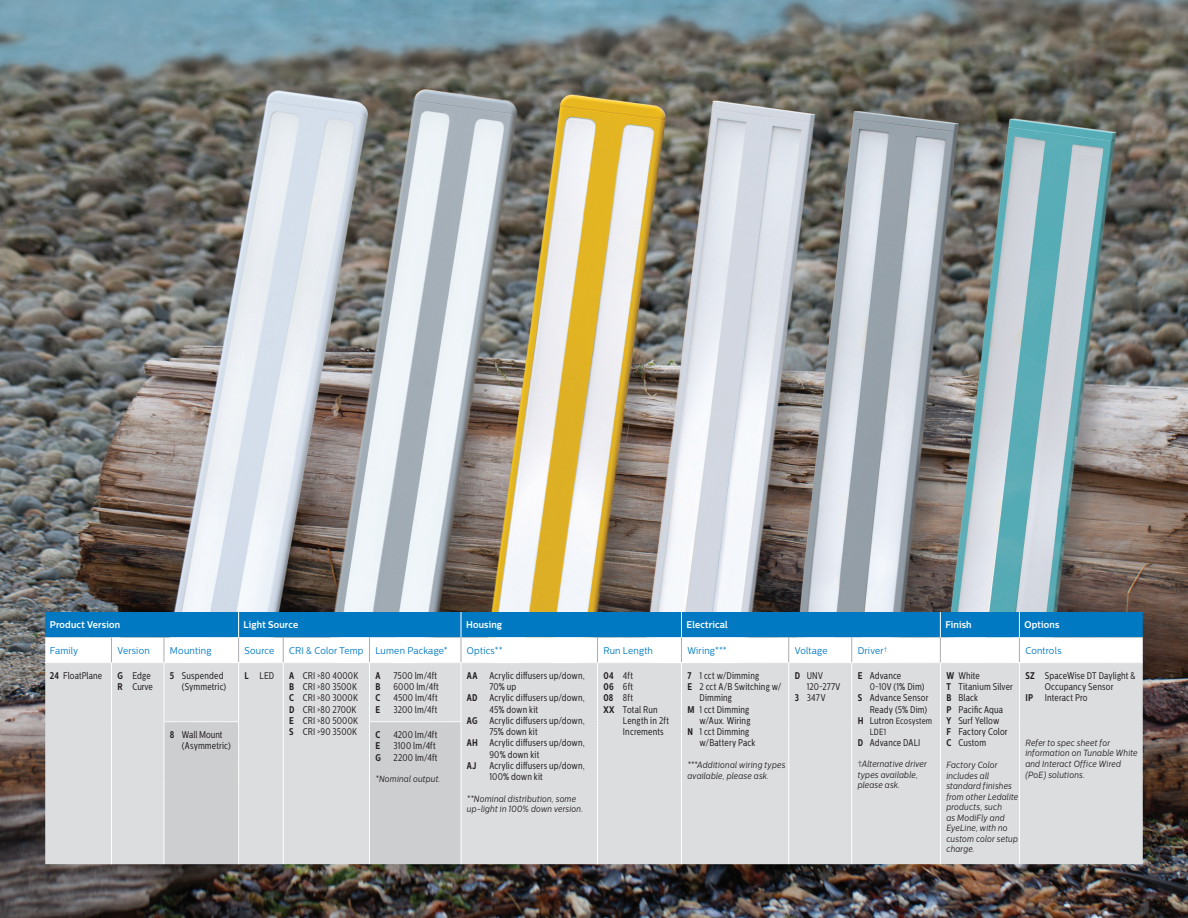
<style>
.page{position:relative;width:1188px;height:918px;background:#fff}
.page>*{position:absolute;margin:0;border:0;box-sizing:border-box;transform-origin:0 0}
.t1{font:9.75px/11.2px "Centrale Sans Cnd";letter-spacing:.02em;color:#231f20;scale:.9 1}
.t2{font:9.75px "Centrale Sans";letter-spacing:.02em;color:#0079c2;scale:.9 1}
.t3{font:700 9.75px "Centrale Sans";letter-spacing:.02em;color:#fff;scale:.9 1}
.t4{font:700 9.75px "Centrale Sans Cnd";color:#231f20;scale:.9 1}
.t5{font:italic 9px/10.5px "Centrale Sans";letter-spacing:.025em;color:#231f20;scale:.85 1}
.t6{font:italic 9px/10.5px "Centrale Sans";letter-spacing:.025em;color:#231f20;scale:.9 1}
.t7{font:9px/11.2px "Centrale Sans Cnd";letter-spacing:.02em;color:#231f20;scale:.9 1}
.s1{font-weight:700}
.s2{font-weight:700;font-size:9.75px}
.s3{font-size:9.75px}
.s4{font-style:normal}
</style>
<div class="page">
<img style="left:0;top:0;width:1188px;height:918px">
<div style="left:45px;top:663px;width:1098px;height:201px;background:#dcdddf"></div>
<div style="left:165px;top:663px;width:432px;height:201px;background:#dcdddf"></div>
<svg style="left:165px;top:722px;width:296px;height:142px;background:#d3d4d6"></svg>
<svg style="left:45px;top:612px;width:1098px;height:50px"></svg>
<hr style="left:111px;top:663px;width:1px;height:59px;background:#fff">
<hr style="left:111px;top:722px;width:1px;height:142px;background:#fff">
<hr style="left:164px;top:663px;width:1px;height:58px;background:#fff">
<hr style="left:238px;top:663px;width:1px;height:58px;background:#fff">
<hr style="left:283px;top:663px;width:1px;height:59px;background:#fff">
<hr style="left:283px;top:722px;width:1px;height:142px;background:#fff">
<hr style="left:369px;top:663px;width:1px;height:58px;background:#fff">
<hr style="left:461px;top:663px;width:1px;height:58px;background:#fff">
<hr style="left:597px;top:663px;width:1px;height:59px;background:#fff">
<hr style="left:681px;top:663px;width:1px;height:59px;background:#fff">
<hr style="left:788px;top:663px;width:1px;height:59px;background:#fff">
<hr style="left:851px;top:663px;width:1px;height:59px;background:#fff">
<hr style="left:940px;top:663px;width:1px;height:59px;background:#fff">
<hr style="left:1019px;top:663px;width:1px;height:59px;background:#fff">
<hr style="left:597px;top:722px;width:1px;height:142px;background:#fff">
<hr style="left:681px;top:722px;width:1px;height:142px;background:#fff">
<hr style="left:788px;top:722px;width:1px;height:142px;background:#fff">
<hr style="left:851px;top:722px;width:1px;height:142px;background:#fff">
<hr style="left:940px;top:722px;width:1px;height:142px;background:#fff">
<hr style="left:1019px;top:722px;width:1px;height:142px;background:#fff">
<hr style="left:164px;top:721px;width:75px;height:1px;background:#fff">
<hr style="left:164px;top:722px;width:1px;height:142px;background:#fff">
<hr style="left:238px;top:722px;width:1px;height:142px;background:#fff">
<hr style="left:369px;top:721px;width:92px;height:1px;background:#fff">
<hr style="left:369px;top:722px;width:1px;height:142px;background:#fff">
<hr style="left:461px;top:722px;width:1px;height:142px;background:#fff">
<hr style="left:45px;top:662px;width:66px;height:1px;background:#fff">
<hr style="left:111px;top:662px;width:53px;height:1px;background:#fff">
<hr style="left:164px;top:662px;width:75px;height:1px;background:#fff">
<hr style="left:239px;top:662px;width:44px;height:1px;background:#fff">
<hr style="left:283px;top:662px;width:86px;height:1px;background:#fff">
<hr style="left:369px;top:662px;width:92px;height:1px;background:#fff">
<hr style="left:461px;top:662px;width:136px;height:1px;background:#fff">
<hr style="left:597px;top:662px;width:84px;height:1px;background:#fff">
<hr style="left:681px;top:662px;width:108px;height:1px;background:#fff">
<hr style="left:789px;top:662px;width:63px;height:1px;background:#fff">
<hr style="left:852px;top:662px;width:88px;height:1px;background:#fff">
<hr style="left:940px;top:662px;width:79px;height:1px;background:#fff">
<hr style="left:1019px;top:662px;width:124px;height:1px;background:#fff">
<p class="t3" style="left:50px;top:619px;width:80px">Product Version</p>
<p class="t3" style="left:244px;top:619px;width:62px">Light Source</p>
<p class="t3" style="left:466px;top:619px;width:42px">Housing</p>
<p class="t3" style="left:687px;top:619px;width:47px">Electrical</p>
<p class="t3" style="left:945px;top:619px;width:31px">Finish</p>
<p class="t3" style="left:1024px;top:619px;width:40px">Options</p>
<p class="t2" style="left:50px;top:645px;width:33px">Family</p>
<p class="t2" style="left:117px;top:645px;width:37px">Version</p>
<p class="t2" style="left:170px;top:645px;width:48px">Mounting</p>
<p class="t2" style="left:245px;top:645px;width:35px">Source</p>
<p class="t2" style="left:289px;top:645px;width:84px">CRI &amp; Color Temp</p>
<p class="t2" style="left:375px;top:645px;width:82px">Lumen Package*</p>
<p class="t2" style="left:467px;top:645px;width:41px">Optics**</p>
<p class="t2" style="left:603px;top:645px;width:57px">Run Length</p>
<p class="t2" style="left:687px;top:645px;width:45px">Wiring***</p>
<p class="t2" style="left:795px;top:645px;width:38px">Voltage</p>
<p class="t2" style="left:858px;top:645px;width:35px">Driver<sup>†</sup></p>
<p class="t2" style="left:1025px;top:645px;width:42px">Controls</p>
<p class="t1" style="left:50px;top:670px;width:60px"><span class="s1">24</span> FloatPlane</p>
<p class="t1" style="left:117px;top:670px;width:39px"><span class="s1">G</span> Edge</p>
<p class="t1" style="left:117px;top:681px;width:41px"><span class="s1">R</span> Curve</p>
<p class="t1" style="left:170px;top:670px;width:64px;text-align:right"><span class="s1">5</span> Suspended (Symmetric)</p>
<p class="t1" style="left:245px;top:670px;width:34px"><span class="s1">L</span> LED</p>
<p class="t1" style="left:289px;top:670px;width:78px"><span class="s1">A</span> CRI &gt;80 4000K</p>
<p class="t1" style="left:489px;top:670px;width:107px;text-indent:-22px"><span class="s1">AA</span> Acrylic diffusers up/down,<br>70% up</p>
<p class="t1" style="left:489px;top:693px;width:107px;text-indent:-22px"><span class="s1">AD</span> Acrylic diffusers up/down,<br>45% down kit</p>
<p class="t1" style="left:489px;top:715px;width:107px;text-indent:-22px"><span class="s1">AG</span> Acrylic diffusers up/down,<br>75% down kit</p>
<p class="t1" style="left:489px;top:738px;width:107px;text-indent:-22px"><span class="s1">AH</span> Acrylic diffusers up/down,<br>90% down kit</p>
<p class="t4" style="left:467px;top:760px;width:12px">AJ</p>
<p class="t1" style="left:489px;top:760px;width:107px">Acrylic diffusers up/down,<br>100% down kit</p>
<p class="t6" style="left:467px;top:793px;width:131px">**Nominal distribution, some up-light in 100% down version.</p>
<p class="t4" style="left:375px;top:670px;width:7px">A</p>
<p class="t1" style="left:393px;top:670px;width:50px">7500 lm/4ft</p>
<p class="t4" style="left:375px;top:681px;width:7px">B</p>
<p class="t1" style="left:393px;top:681px;width:52px">6000 lm/4ft</p>
<p class="t4" style="left:375px;top:692px;width:7px">C</p>
<p class="t1" style="left:393px;top:693px;width:51px">4500 lm/4ft</p>
<p class="t4" style="left:375px;top:703px;width:7px">E</p>
<p class="t1" style="left:393px;top:704px;width:50px">3200 lm/4ft</p>
<p class="t1" style="left:603px;top:670px;width:35px"><span class="s1">04</span> 4ft</p>
<p class="t1" style="left:603px;top:681px;width:35px"><span class="s1">06</span> 6ft</p>
<p class="t1" style="left:603px;top:693px;width:34px"><span class="s1">08</span> 8ft</p>
<p class="t1" style="left:623px;top:704px;width:53px;text-indent:-19px"><span class="s1">XX</span> Total Run<br>Length in 2ft<br>Increments</p>
<p class="t1" style="left:687px;top:670px;width:81px"><span class="s1">7</span> 1 cct w/Dimming</p>
<p class="t1" style="left:699px;top:681px;width:93px;text-indent:-12px"><span class="s1">E</span> 2 cct A/B Switching w/<br>Dimming</p>
<p class="t1" style="left:687px;top:704px;width:71px;text-align:right"><span class="s1">M</span> 1 cct Dimming w/Aux. Wiring</p>
<p class="t1" style="left:699px;top:726px;width:64px;text-indent:-12px"><span class="s1">N</span> 1 cct Dimming w/Battery Pack</p>
<p class="t6" style="left:687px;top:760px;width:110px">***Additional wiring types available, please ask.</p>
<p class="t1" style="left:870px;top:670px;width:62px;text-indent:-12px"><span class="s1">E</span> Advance<br>0-10V (1% Dim)</p>
<p class="t1" style="left:858px;top:693px;width:80px;text-align:right"><span class="s1">S</span> Advance Sensor<br>Ready (5% Dim)</p>
<p class="t7" style="left:870px;top:715px;width:71px;text-indent:-12px"><span class="s2">H</span> <span class="s3">Lutron</span> Ecosystem<br>LDE1</p>
<p class="t1" style="left:858px;top:738px;width:71px"><span class="s1">D</span> Advance DALI</p>
<p class="t5" style="left:858px;top:759px;width:83px"><span class="s4">†</span>Alternative driver types available, please ask.</p>
<p class="t1" style="left:946px;top:670px;width:39px"><span class="s1">W</span> White</p>
<p class="t1" style="left:946px;top:681px;width:75px"><span class="s1">T</span> Titanium Silver</p>
<p class="t1" style="left:946px;top:693px;width:37px"><span class="s1">B</span> Black</p>
<p class="t1" style="left:946px;top:704px;width:65px"><span class="s1">P</span> Pacific Aqua</p>
<p class="t1" style="left:946px;top:715px;width:60px"><span class="s1">Y</span> Surf Yellow</p>
<p class="t1" style="left:946px;top:726px;width:70px"><span class="s1">F</span> Factory Color</p>
<p class="t1" style="left:946px;top:738px;width:46px"><span class="s1">C</span> Custom</p>
<p class="t5" style="left:946px;top:760px;width:86px">Factory Color includes all standard finishes from other Ledalite products, such<br>as ModiFly and<br>EyeLine, with no custom color setup charge.</p>
<p class="t1" style="left:1025px;top:670px;width:124px;text-align:center"><span class="s1">SZ</span> SpaceWise DT Daylight &amp;<br>Occupancy Sensor</p>
<p class="t1" style="left:1025px;top:693px;width:70px"><span class="s1">IP</span> Interact Pro</p>
<p class="t5" style="left:1025px;top:737px;width:134px">Refer to spec sheet for information on Tunable White and Interact Office Wired (PoE) solutions.</p>
<p class="t1" style="left:807px;top:670px;width:39px;text-indent:-12px"><span class="s1">D</span> UNV<br>120-277V</p>
<p class="t1" style="left:795px;top:693px;width:36px"><span class="s1">3</span> 347V</p>
<p class="t1" style="left:289px;top:681px;width:77px"><span class="s1">B</span> CRI &gt;80 3500K</p>
<p class="t1" style="left:289px;top:693px;width:78px"><span class="s1">C</span> CRI &gt;80 3000K</p>
<p class="t1" style="left:289px;top:704px;width:76px"><span class="s1">D</span> CRI &gt;80 2700K</p>
<p class="t1" style="left:289px;top:715px;width:78px"><span class="s1">E</span> CRI &gt;80 5000K</p>
<p class="t1" style="left:289px;top:726px;width:77px"><span class="s1">S</span> CRI &gt;90 3500K</p>
<p class="t1" style="left:182px;top:729px;width:56px;text-indent:-12px"><span class="s1">8</span> Wall Mount (Asymmetric)</p>
<p class="t4" style="left:375px;top:729px;width:7px">C</p>
<p class="t1" style="left:393px;top:729px;width:50px">4200 lm/4ft</p>
<p class="t4" style="left:375px;top:740px;width:7px">E</p>
<p class="t1" style="left:393px;top:740px;width:49px">3100 lm/4ft</p>
<p class="t4" style="left:375px;top:751px;width:8px">G</p>
<p class="t1" style="left:393px;top:752px;width:51px">2200 lm/4ft</p>
<p class="t6" style="left:375px;top:774px;width:74px">*Nominal output.</p>
</div>
